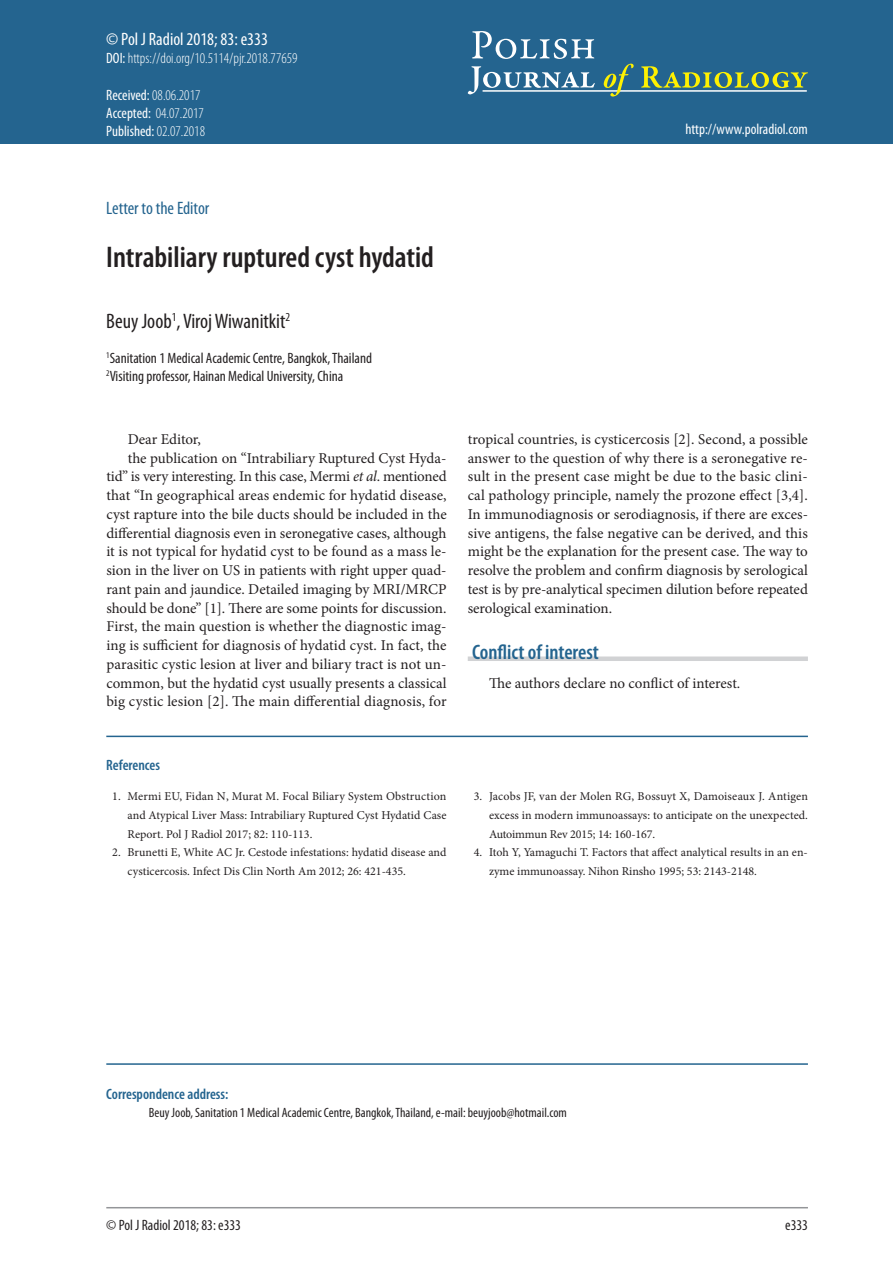
<style>
.page{position:relative;width:893px;height:1263px;background:#fff}
.page>*{position:absolute;margin:0;border:0;box-sizing:border-box;transform-origin:0 0}
.t1{font:600 condensed 30px "Myriad Pro";color:#231f20}
.t2{font:condensed 21px "Myriad Pro";color:#231f20}
.t3{font:600 condensed 21px "Myriad Pro";color:#24648f}
.t4{font:condensed 18px "Myriad Pro";color:#fff}
.t5{font:condensed 18px "Myriad Pro";color:#24648f}
.t6{font:15px/18.8px "Minion Pro";color:#231f20;text-align:justify}
.t7{font:condensed 15px/18px "Myriad Pro";color:#231f20}
.t8{font:300 condensed 15px/18px "Myriad Pro";color:#fff}
.t9{font:600 condensed 15px "Myriad Pro";color:#24648f}
.t10{font:condensed 15px "Myriad Pro";color:#fff}
.t11{font:condensed 13.5px "Myriad Pro";color:#231f20}
.t12{font:12px/18.8px "Minion Pro";color:#231f20;text-align:justify}
.s1{font-weight:400}
.s2{font-style:italic}
</style>
<div class="page">
<hr style="left:106px;top:1207px;width:702px;height:1px;background:#939598">
<div style="left:0;top:0;width:893px;height:144px;background:#24648f"></div>
<svg style="left:472px;top:31px;width:122px;height:28px"></svg>
<svg style="left:468px;top:66px;width:127px;height:28px"></svg>
<hr style="left:483px;top:90px;width:324px;height:2px;background:#fff">
<svg style="left:604px;top:64px;width:30px;height:33px"></svg>
<svg style="left:641px;top:66px;width:167px;height:22px"></svg>
<hr style="left:106px;top:1063px;width:702px;height:2px;background:#24648f">
<div style="left:468px;top:656px;width:340px;height:5px;background:#d1d2d4"></div>
<hr style="left:106px;top:736px;width:702px;height:1px;background:#24648f">
<p class="t4" style="left:106px;top:28px;width:163px">© Pol J Radiol 2018; 83: e333</p>
<p class="t8" style="left:106px;top:48px;width:193px"><span class="s1">DOI:</span> https://doi.org/10.5114/pjr.2018.77659</p>
<p class="t8" style="left:106px;top:86px;width:100px"><span class="s1">Received:</span> 08.06.2017<br><span class="s1">Accepted:</span> 04.07.2017<br><span class="s1">Published:</span> 02.07.2018</p>
<p class="t10" style="left:685px;top:120px;width:124px">http://www.polradiol.com</p>
<p class="t5" style="left:106px;top:197px;width:105px">Letter to the Editor</p>
<h1 class="t1" style="left:106px;top:238px;width:329px">Intrabiliary ruptured cyst hydatid</h1>
<h2 class="t2" style="left:106px;top:308px;width:185px">Beuy Joob<sup>1</sup>, Viroj Wiwanitkit<sup>2</sup></h2>
<p class="t7" style="left:106px;top:348px;width:267px"><sup>1</sup>Sanitation 1 Medical Academic Centre, Bangkok, Thailand<br><sup>2</sup>Visiting professor, Hainan Medical University, China</p>
<p class="t6" style="left:128px;top:430px;width:75px">Dear Editor,</p>
<p class="t6" style="left:128px;top:448px;width:320px">the publication on “Intrabiliary Ruptured Cyst Hyda-</p>
<p class="t6" style="left:106px;top:467px;width:342px">tid” is very interesting. In this case, Mermi <span class="s2">et al</span>. mentioned</p>
<p class="t6" style="left:106px;top:486px;width:342px">that “In geographical areas endemic for hydatid disease,</p>
<p class="t6" style="left:106px;top:505px;width:342px">cyst rapture into the bile ducts should be included in the</p>
<p class="t6" style="left:106px;top:523px;width:342px">differential diagnosis even in seronegative cases, although</p>
<p class="t6" style="left:106px;top:542px;width:342px">it is not typical for hydatid cyst to be found as a mass le-</p>
<p class="t6" style="left:106px;top:561px;width:342px">sion in the liver on US in patients with right upper quad-</p>
<p class="t6" style="left:106px;top:580px;width:342px">rant pain and jaundice. Detailed imaging by MRI/MRCP</p>
<p class="t6" style="left:106px;top:598px;width:342px">should be done” [1]. There are some points for discussion.</p>
<p class="t6" style="left:106px;top:617px;width:342px">First, the main question is whether the diagnostic imag-</p>
<p class="t6" style="left:106px;top:636px;width:342px">ing is sufficient for diagnosis of hydatid cyst. In fact, the</p>
<p class="t6" style="left:106px;top:655px;width:342px">parasitic cystic lesion at liver and biliary tract is not un-</p>
<p class="t6" style="left:106px;top:673px;width:342px">common, but the hydatid cyst usually presents a classical</p>
<p class="t6" style="left:106px;top:692px;width:342px">big cystic lesion [2]. The main differential diagnosis, for</p>
<p class="t9" style="left:106px;top:756px;width:55px">References</p>
<p class="t12" style="left:128px;top:787px;width:321px;text-indent:-15px">1. Mermi EU, Fidan N, Murat M. Focal Biliary System Obstruction and Atypical Liver Mass: Intrabiliary Ruptured Cyst Hydatid Case Report. Pol J Radiol 2017; 82: 110-113.</p>
<p class="t12" style="left:128px;top:843px;width:320px;text-indent:-15px">2. Brunetti E, White AC Jr. Cestode infestations: hydatid disease and cysticercosis. Infect Dis Clin North Am 2012; 26: 421-435.</p>
<p class="t6" style="left:468px;top:430px;width:342px">tropical countries, is cysticercosis [2]. Second, a possible answer to the question of why there is a seronegative re&shy;sult in the present case might be due to the basic clini&shy;cal pathology principle, namely the prozone effect [3,4].<br>In immunodiagnosis or serodiagnosis, if there are exces&shy;sive antigens, the false negative can be derived, and this might be the explanation for the present case. The way to resolve the problem and confirm diagnosis by serological test is by pre-analytical specimen dilution before repeated serological examination.</p>
<h2 class="t3" style="left:472px;top:639px;width:128px">Conflict of interest</h2>
<p class="t6" style="left:489px;top:673px;width:253px">The authors declare no conflict of interest.</p>
<p class="t12" style="left:489px;top:787px;width:320px;text-indent:-15px">3. Jacobs JF, van der Molen RG, Bossuyt X, Damoiseaux J. Antigen excess in modern immunoassays: to anticipate on the unexpected.<br>Autoimmun Rev 2015; 14: 160-167.</p>
<p class="t12" style="left:489px;top:843px;width:320px;text-indent:-15px">4. Itoh Y, Yamaguchi T. Factors that affect analytical results in an en&shy;zyme immunoassay. Nihon Rinsho 1995; 53: 2143-2148.</p>
<p class="t9" style="left:106px;top:1084px;width:124px">Correspondence address:</p>
<p class="t11" style="left:149px;top:1104px;width:420px">Beuy Joob, Sanitation 1 Medical Academic Centre, Bangkok, Thailand, e-mail: beuyjoob@hotmail.com</p>
<p class="t7" style="left:106px;top:1216px;width:136px">© Pol J Radiol 2018; 83: e333</p>
<p class="t7" style="left:785px;top:1216px;width:24px">e333</p>
</div>
